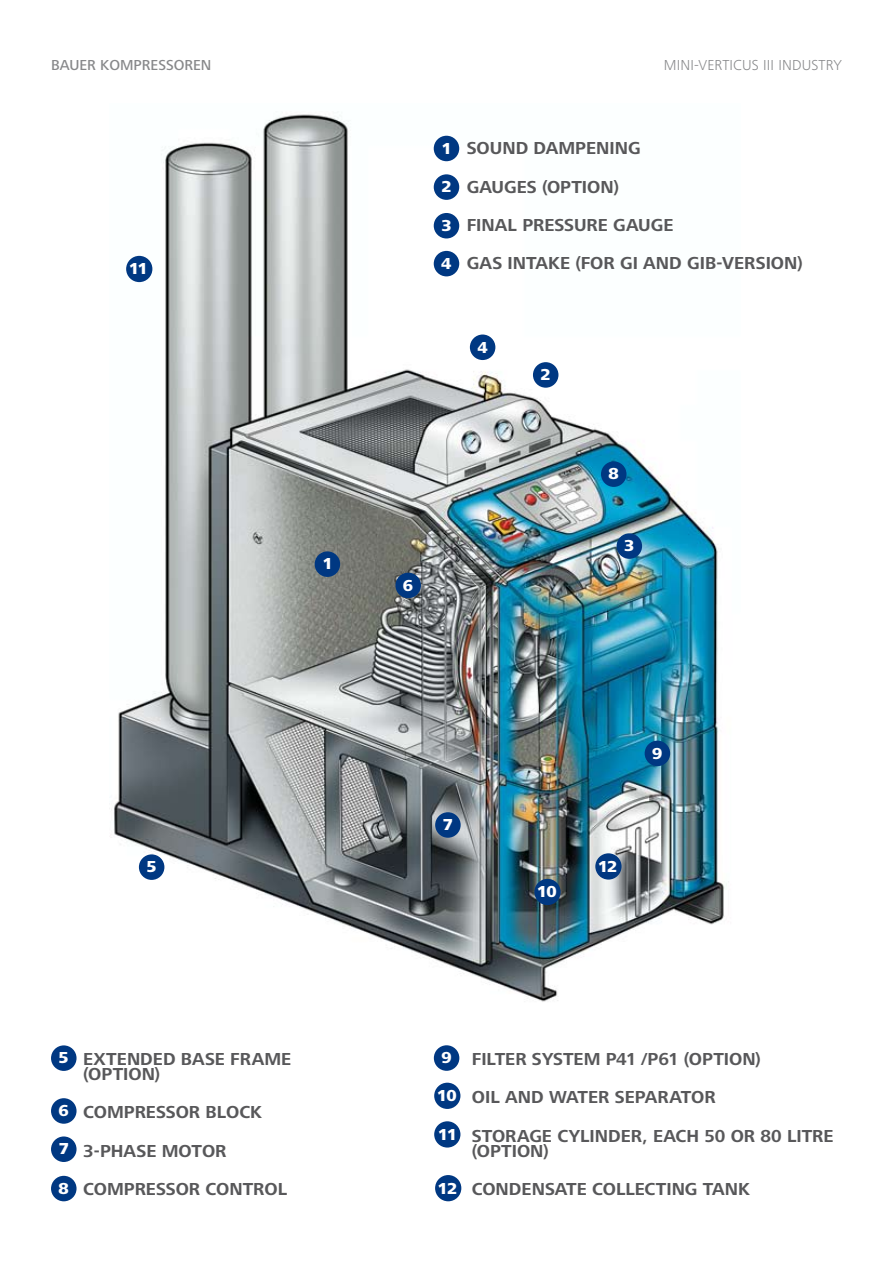
<style>
.page{position:relative;width:893px;height:1263px;background:#fff}
.page>*{position:absolute;margin:0;border:0;box-sizing:border-box;transform-origin:0 0}
.t1{font:700 18px/38.4px "Frutiger Next LT";color:#58585a}
.t2{font:800 16.5px "Frutiger Next LT";letter-spacing:-.045em;color:#fff}
.t3{font:300 15px "Frutiger Next LT";letter-spacing:.01em;color:#87888a}
.t4{font:500 15px "Frutiger Next LT";color:#87888a}
</style>
<div class="page">
<img style="left:111px;top:114px;width:618px;height:888px">
<div style="left:315px;top:551px;width:25px;height:26px;background:#003882;border-radius:50%"></div>
<div style="left:533px;top:362px;width:25px;height:26px;background:#003882;border-radius:50%"></div>
<div style="left:617px;top:533px;width:25px;height:26px;background:#003882;border-radius:50%"></div>
<div style="left:470px;top:334px;width:25px;height:26px;background:#003882;border-radius:50%"></div>
<div style="left:139px;top:854px;width:25px;height:26px;background:#003882;border-radius:50%"></div>
<div style="left:395px;top:573px;width:26px;height:25px;background:#003882;border-radius:50%"></div>
<div style="left:435px;top:812px;width:26px;height:26px;background:#003882;border-radius:50%"></div>
<div style="left:645px;top:741px;width:25px;height:25px;background:#003882;border-radius:50%"></div>
<div style="left:534px;top:879px;width:27px;height:26px;background:#003882;border-radius:50%"></div>
<div style="left:126px;top:256px;width:26px;height:26px;background:#003882;border-radius:50%"></div>
<div style="left:595px;top:853px;width:27px;height:26px;background:#003882;border-radius:50%"></div>
<div style="left:434px;top:174px;width:25px;height:26px;background:#003882;border-radius:50%"></div>
<div style="left:434px;top:136px;width:25px;height:25px;background:#003882;border-radius:50%"></div>
<div style="left:434px;top:251px;width:25px;height:25px;background:#003882;border-radius:50%"></div>
<div style="left:434px;top:213px;width:25px;height:25px;background:#003882;border-radius:50%"></div>
<div style="left:51px;top:1045px;width:26px;height:26px;background:#003882;border-radius:50%"></div>
<div style="left:51px;top:1136px;width:26px;height:26px;background:#003882;border-radius:50%"></div>
<div style="left:51px;top:1176px;width:26px;height:25px;background:#003882;border-radius:50%"></div>
<div style="left:51px;top:1098px;width:26px;height:26px;background:#003882;border-radius:50%"></div>
<div style="left:434px;top:1045px;width:25px;height:26px;background:#003882;border-radius:50%"></div>
<div style="left:434px;top:1121px;width:26px;height:26px;background:#003882;border-radius:50%"></div>
<div style="left:434px;top:1083px;width:26px;height:26px;background:#003882;border-radius:50%"></div>
<div style="left:435px;top:1175px;width:26px;height:26px;background:#003882;border-radius:50%"></div>
<div style="left:601px;top:461px;width:25px;height:26px;background:#003882;border-radius:50%"></div>
<p class="t4" style="left:51px;top:57px;width:162px">BAUER KOMPRESSOREN</p>
<p class="t3" style="left:664px;top:57px;width:180px">MINI-VERTICUS III INDUSTRY</p>
<p class="t2" style="left:129px;top:260px;width:21px">11</p>
<p class="t2" style="left:322px;top:555px;width:12px">1</p>
<p class="t2" style="left:146px;top:857px;width:12px">5</p>
<p class="t2" style="left:58px;top:1048px;width:12px">5</p>
<p class="t2" style="left:58px;top:1101px;width:12px">6</p>
<p class="t2" style="left:59px;top:1140px;width:12px">7</p>
<p class="t2" style="left:58px;top:1179px;width:12px">8</p>
<p class="t1" style="left:83px;top:1051px;width:209px;line-height:15px">EXTENDED BASE FRAME (OPTION)</p>
<p class="t1" style="left:83px;top:1093px;width:205px">COMPRESSOR BLOCK<br>3-PHASE MOTOR<br>COMPRESSOR CONTROL</p>
<p class="t2" style="left:441px;top:139px;width:12px">1</p>
<p class="t2" style="left:441px;top:178px;width:12px">2</p>
<p class="t2" style="left:441px;top:216px;width:12px">3</p>
<p class="t2" style="left:441px;top:254px;width:12px">4</p>
<p class="t1" style="left:467px;top:129px;width:338px">SOUND DAMPENING<br>GAUGES (OPTION)<br>FINAL PRESSURE GAUGE<br>GAS INTAKE (FOR GI AND GIB-VERSION)</p>
<p class="t2" style="left:477px;top:338px;width:12px">4</p>
<p class="t2" style="left:541px;top:365px;width:12px">2</p>
<p class="t2" style="left:403px;top:576px;width:12px">6</p>
<p class="t2" style="left:608px;top:465px;width:12px">8</p>
<p class="t2" style="left:624px;top:536px;width:12px">3</p>
<p class="t2" style="left:443px;top:815px;width:12px">7</p>
<p class="t2" style="left:537px;top:883px;width:21px">10</p>
<p class="t2" style="left:652px;top:744px;width:12px">9</p>
<p class="t2" style="left:598px;top:857px;width:21px">12</p>
<p class="t2" style="left:441px;top:1048px;width:12px">9</p>
<p class="t2" style="left:437px;top:1086px;width:21px">10</p>
<p class="t2" style="left:438px;top:1125px;width:21px">11</p>
<p class="t2" style="left:438px;top:1179px;width:21px">12</p>
<p class="t1" style="left:472px;top:1039px;width:363px">FILTER SYSTEM P41 /P61 (OPTION)<br>OIL AND WATER SEPARATOR<br>STORAGE CYLINDER, EACH 50 OR 80 LITRE</p>
<p class="t1" style="left:472px;top:1131px;width:280px">(OPTION)<br>CONDENSATE COLLECTING TANK</p>
</div>
